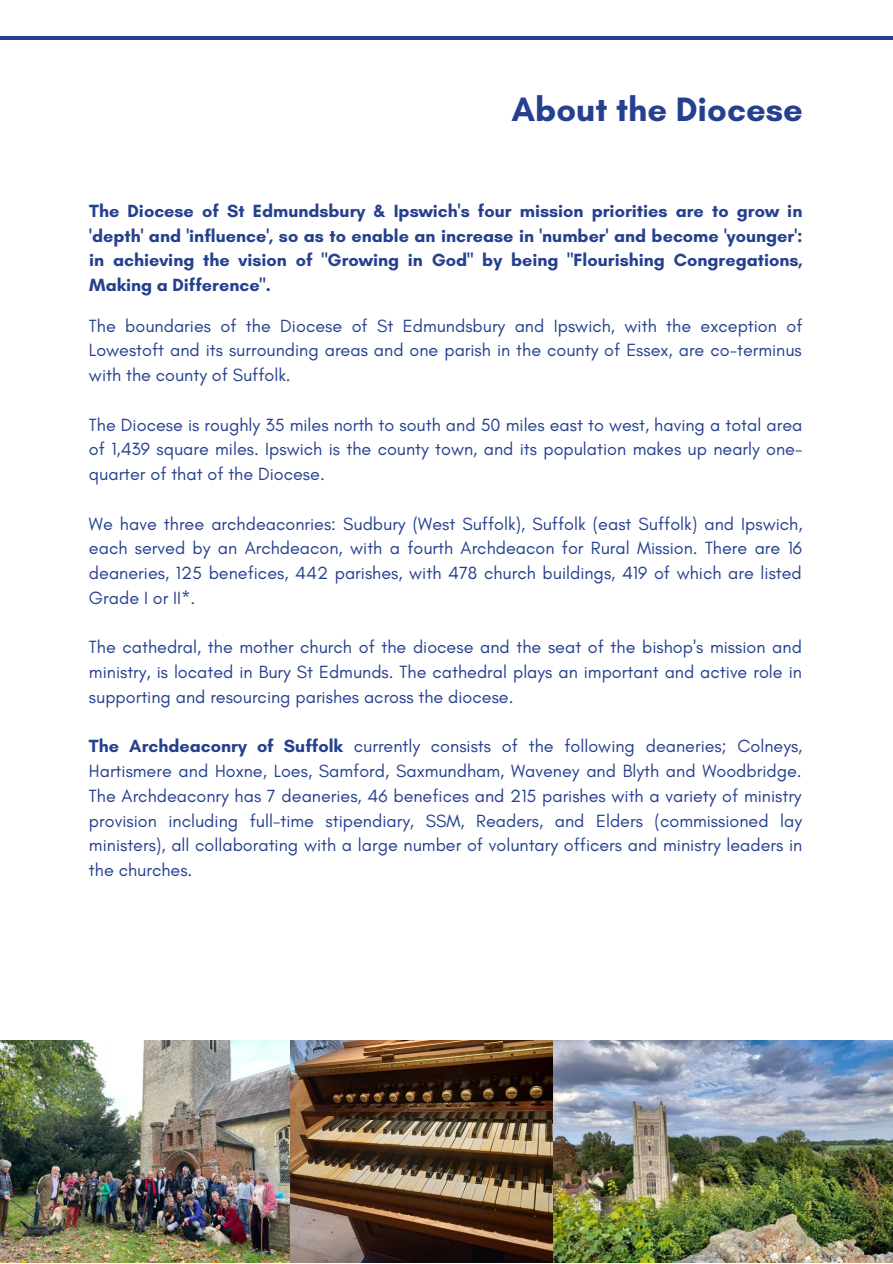
<style>
.page{position:relative;width:893px;height:1264px;background:#fff}
.page>*{position:absolute;margin:0;border:0;box-sizing:border-box;transform-origin:0 0}
.t1{font:700 34.5px "Glacial Indifference";color:#25408f}
.t2{font:18px/24.8px "Glacial Indifference";color:#25408f;text-align:justify}
.t3{font:700 18px/24.8px "Glacial Indifference";color:#25408f;text-align:justify}
.s1{font-weight:700}
</style>
<div class="page">
<hr style="left:0;top:36px;width:892px;height:4px;background:#25408f">
<img style="left:0;top:1040px;width:290px;height:222px">
<img style="left:290px;top:1040px;width:602px;height:222px">
<h1 class="t1" style="left:511px;top:88px;width:293px">About the Diocese</h1>
<p class="t3" style="left:89px;top:198px;width:715px">The Diocese of St Edmundsbury &amp; Ipswich's four mission priorities are to grow in 'depth' and 'influence', so as to enable an increase in 'number' and become 'younger': in achieving the vision of "Growing in God" by being "Flourishing Congregations, Making a Difference".</p>
<p class="t2" style="left:89px;top:313px;width:715px">The boundaries of the Diocese of St Edmundsbury and Ipswich, with the exception of Lowestoft and its surrounding areas and one parish in the county of Essex, are co-terminus with the county of Suffolk.</p>
<p class="t2" style="left:89px;top:412px;width:715px">The Diocese is roughly 35 miles north to south and 50 miles east to west, having a total area of 1,439 square miles. Ipswich is the county town, and its population makes up nearly one&shy;quarter of that of the Diocese.</p>
<p class="t2" style="left:89px;top:511px;width:715px">We have three archdeaconries: Sudbury (West Suffolk), Suffolk (east Suffolk) and Ipswich, each served by an Archdeacon, with a fourth Archdeacon for Rural Mission. There are 16 deaneries, 125 benefices, 442 parishes, with 478 church buildings, 419 of which are listed Grade I or II*.</p>
<p class="t2" style="left:89px;top:634px;width:714px">The cathedral, the mother church of the diocese and the seat of the bishop's mission and ministry, is located in Bury St Edmunds. The cathedral plays an important and active role in supporting and resourcing parishes across the diocese.</p>
<p class="t2" style="left:89px;top:733px;width:715px"><span class="s1">The Archdeaconry of Suffolk</span> currently consists of the following deaneries; Colneys, Hartismere and Hoxne, Loes, Samford, Saxmundham, Waveney and Blyth and Woodbridge.<br>The Archdeaconry has 7 deaneries, 46 benefices and 215 parishes with a variety of ministry provision including full-time stipendiary, SSM, Readers, and Elders (commissioned lay ministers), all collaborating with a large number of voluntary officers and ministry leaders in the churches.</p>
</div>
